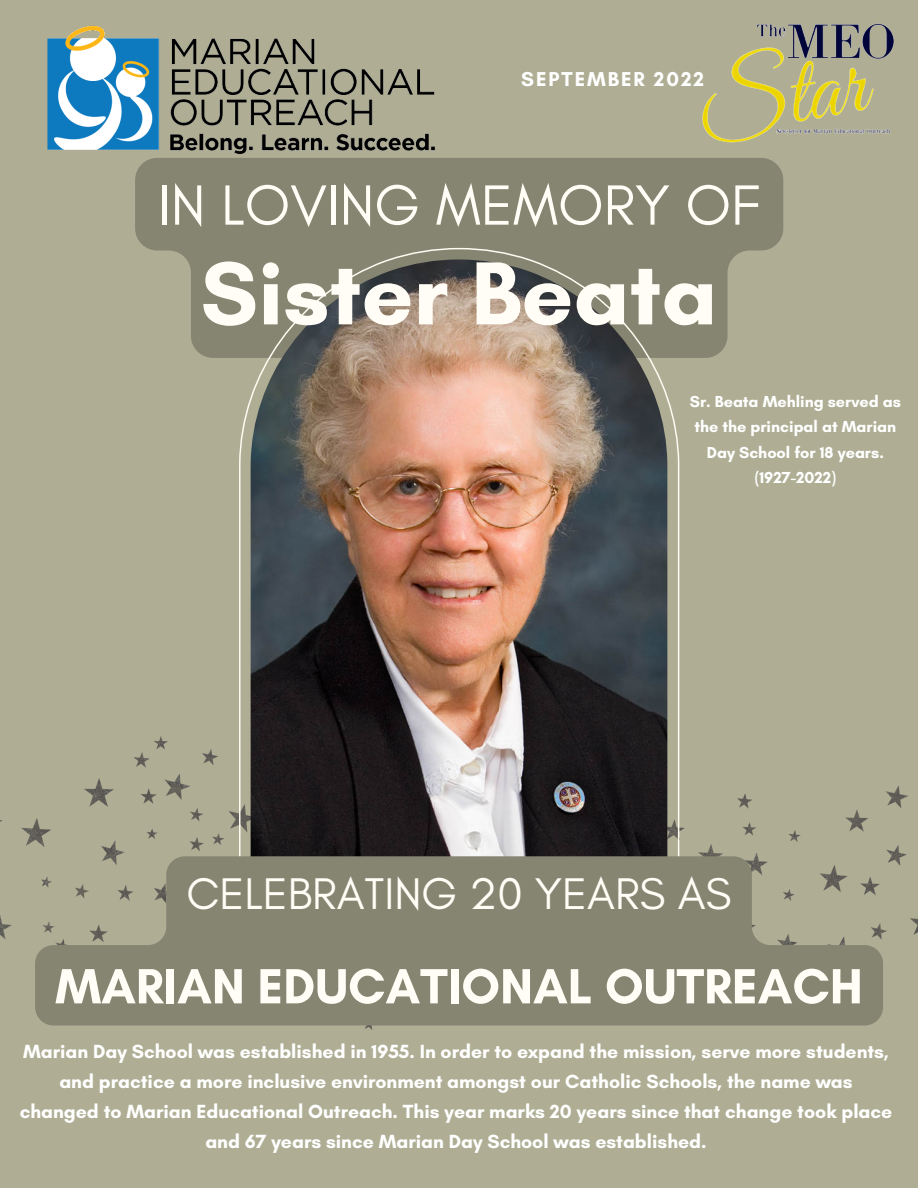
<style>
.page{position:relative;width:918px;height:1188px;background:#afae95}
.page>*{position:absolute;margin:0;border:0;box-sizing:border-box;transform-origin:0 0}
.t1{font:700 91.2px "Glacial Indifference";color:#fffdf5}
.t2{font:57.75px "Glacial Indifference";color:#fffdf5}
.t3{font:700 50.4px "Glacial Indifference";color:#fffdf5}
.t4{font:45.15px "Glacial Indifference";color:#fffdf5}
.t5{font:700 20.55px "Glacial Indifference";letter-spacing:.095em;color:#fff}
.t6{font:700 19.35px/30.2px "Glacial Indifference";color:#fff;text-align:center}
.t7{font:700 16.2px/25.7px "Glacial Indifference";color:#fff;text-align:center}
</style>
<div class="page">
<img style="left:0;top:736px;width:918px;height:294px">
<svg style="left:135px;top:158px;width:648px;height:200px;fill:#868572"></svg>
<svg style="left:239px;top:248px;width:440px;height:608px"></svg>
<img style="left:251px;top:259px;width:416px;height:597px">
<img style="left:47px;top:25px;width:405px;height:145px">
<img style="left:702px;top:23px;width:192px;height:120px">
<svg style="left:35px;top:856px;width:848px;height:170px;fill:#868572"></svg>
<p class="t5" style="left:521px;top:67px;width:184px">SEPTEMBER 2022</p>
<h2 class="t2" style="left:158px;top:170px;width:603px">IN LOVING MEMORY OF</h2>
<h1 class="t1" style="left:201px;top:238px;width:518px">Sister Beata</h1>
<p class="t7" style="left:690px;top:388px;width:213px">Sr. Beata Mehling served as the the principal at Marian<br>Day School for 18 years. (1927-2022)</p>
<h3 class="t4" style="left:186px;top:866px;width:547px">CELEBRATING 20 YEARS AS</h3>
<h3 class="t3" style="left:55px;top:955px;width:809px">MARIAN EDUCATIONAL OUTREACH</h3>
<p class="t6" style="left:20px;top:1036px;width:874px">Marian Day School was established in 1955. In order to expand the mission, serve more students, and practice a more inclusive environment amongst our Catholic Schools, the name was changed to Marian Educational Outreach. This year marks 20 years since that change took place and 67 years since Marian Day School was established.</p>
</div>
